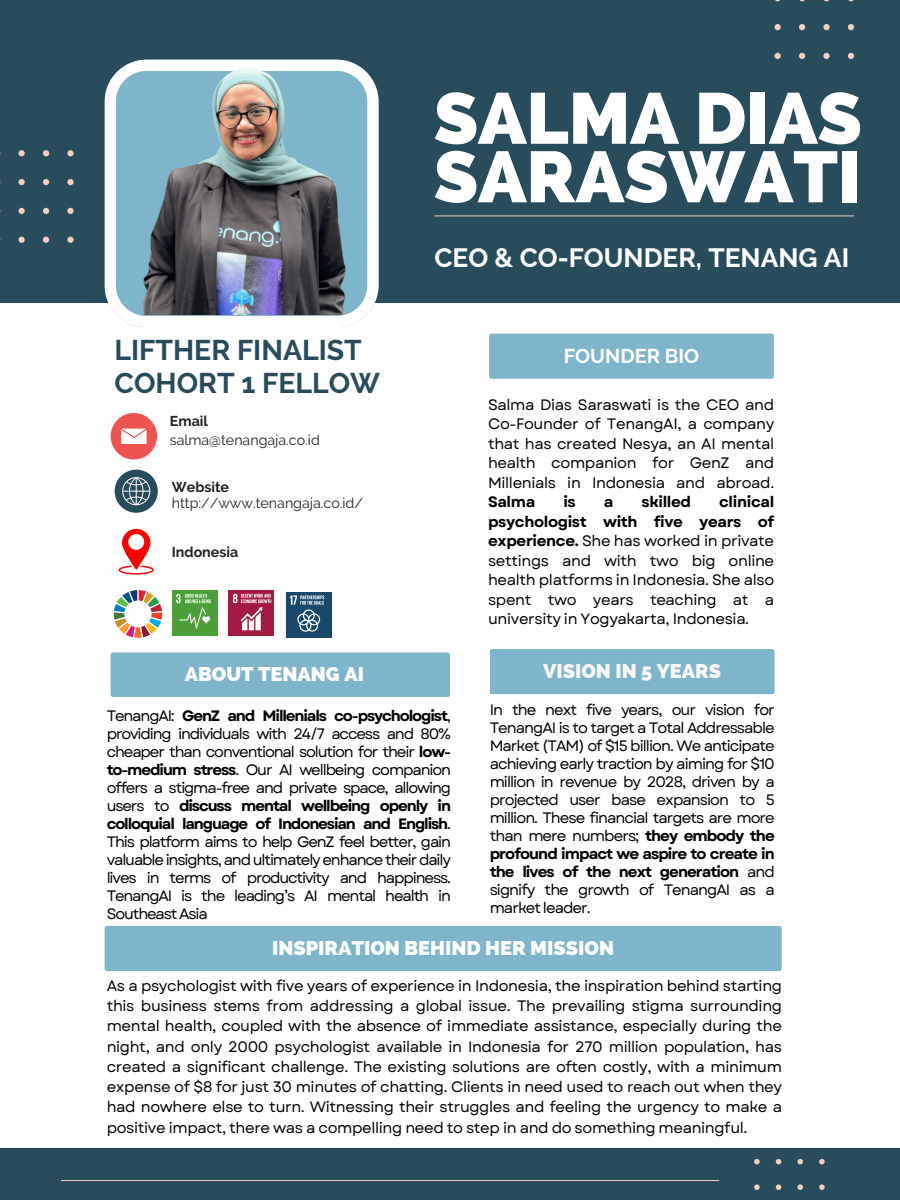
<style>
.page{position:relative;width:900px;height:1200px;background:#fff}
.page>*{position:absolute;margin:0;border:0;box-sizing:border-box;transform-origin:0 0}
.t1{font:800 72px/58.5px "Raleway";color:#fff}
.t2{font:700 28.4px/33.3px "Raleway";color:#294c5d}
.t3{font:700 26.4px "Raleway";color:#fff}
.t4{font:800 20px "Raleway";color:#f8f7f4}
.t5{font:700 20px "Raleway";color:#fff}
.t6{font:800 19.9px "Raleway";color:#fff}
.t7{font:15.1px/18px "Garet";letter-spacing:-.025em;color:#000;text-align:justify}
.t8{font:700 15.1px "Garet";letter-spacing:-.025em;color:#000}
.t9{font:14.3px "Raleway";color:#222}
.t10{font:700 14.3px "Raleway";color:#222}
.s1{font-weight:700}
</style>
<div class="page">
<div style="left:0;top:0;width:900px;height:303px;background:#294c5d"></div>
<div style="left:0;top:1148px;width:900px;height:52px;background:#294c5d"></div>
<hr style="left:434px;top:216px;width:420px;height:1px;background:#f1cfc1">
<hr style="left:61px;top:1180px;width:658px;height:1px;background:#f1cfc1">
<svg style="left:775px;top:0;width:79px;height:59px"></svg>
<svg style="left:0;top:150px;width:50px;height:93px"></svg>
<svg style="left:754px;top:1159px;width:71px;height:31px"></svg>
<div style="left:490px;top:649px;width:285px;height:45px;background:#7fb5ca;border-radius:2px"></div>
<div style="left:111px;top:652px;width:339px;height:45px;background:#7fb5ca;border-radius:2px"></div>
<svg style="left:116px;top:314px;width:251px;height:13px"></svg>
<div style="left:111px;top:413px;width:46px;height:47px;background:#ef5350;border-radius:50%"></div>
<svg style="left:121px;top:429px;width:26px;height:15px"></svg>
<div style="left:489px;top:334px;width:285px;height:45px;background:#7fb5ca;border-radius:2px"></div>
<div style="left:105px;top:926px;width:677px;height:45px;background:#7fb5ca;border-radius:2px"></div>
<svg style="left:115px;top:470px;width:43px;height:43px"></svg>
<img style="left:67px;top:59px;width:312px;height:255px">
<svg style="left:119px;top:529px;width:35px;height:46px"></svg>
<svg style="left:114px;top:590px;width:48px;height:48px"></svg>
<div style="left:172px;top:590px;width:46px;height:46px;background:#4c9f38"></div>
<svg style="left:176px;top:594px;width:35px;height:35px"></svg>
<div style="left:229px;top:590px;width:45px;height:46px;background:#a21942"></div>
<svg style="left:233px;top:594px;width:38px;height:36px"></svg>
<div style="left:286px;top:592px;width:45px;height:45px;background:#19486a"></div>
<svg style="left:290px;top:595px;width:34px;height:37px"></svg>
<h1 class="t1" style="left:434px;top:89px;width:430px">SALMA DIAS<br>SARASWATI</h1>
<h2 class="t2" style="left:115px;top:333px;width:267px">LIFTHER FINALIST<br>COHORT 1 FELLOW</h2>
<p class="t10" style="left:170px;top:412px;width:40px">Email</p>
<p class="t9" style="left:170px;top:432px;width:152px">salma@tenangaja.co.id</p>
<p class="t10" style="left:172px;top:478px;width:59px">Website</p>
<p class="t9" style="left:172px;top:495px;width:193px">http://www.tenangaja.co.id/</p>
<p class="t10" style="left:172px;top:543px;width:68px">Indonesia</p>
<h3 class="t3" style="left:434px;top:242px;width:416px">CEO &amp; CO-FOUNDER, TENANG AI</h3>
<h3 class="t5" style="left:564px;top:344px;width:137px">FOUNDER BIO</h3>
<p class="t7" style="left:488px;top:395px;width:288px;line-height:19.5px">Salma Dias Saraswati is the CEO and Co-Founder of TenangAI, a company that has created Nesya, an AI mental health companion for GenZ and Millenials in Indonesia and abroad.</p>
<p class="t8" style="left:488px;top:491px;width:49px">Salma</p>
<p class="t8" style="left:563px;top:491px;width:14px">is</p>
<p class="t8" style="left:604px;top:491px;width:11px">a</p>
<p class="t8" style="left:641px;top:491px;width:51px">skilled</p>
<p class="t7" style="left:488px;top:492px;width:288px;line-height:19.5px;text-indent:231px"><span class="s1">clinical psychologist with five years of experience.</span> She has worked in private settings and with two big online health platforms in Indonesia. She also spent two years teaching at a university in Yogyakarta, Indonesia.</p>
<h3 class="t6" style="left:185px;top:662px;width:181px">ABOUT TENANG AI</h3>
<h3 class="t4" style="left:543px;top:659px;width:180px">VISION IN 5 YEARS</h3>
<p class="t7" style="left:107px;top:706px;width:346px">TenangAI: <span class="s1">GenZ and Millenials co-psychologist</span>, providing individuals with 24/7 access and 80% cheaper than conventional solution for their <span class="s1">low&shy;to-medium stress</span>. Our AI wellbeing companion offers a stigma-free and private space, allowing users to <span class="s1">discuss mental wellbeing openly in colloquial language of Indonesian and English</span>.<br>This platform aims to help GenZ feel better, gain valuable insights, and ultimately enhance their daily lives in terms of productivity and happiness.<br>TenangAI is the leading’s AI mental health in Southeast Asia</p>
<p class="t7" style="left:490px;top:700px;width:287px">In the next five years, our vision for TenangAI is to target a Total Addressable Market (TAM) of $15 billion. We anticipate achieving early traction by aiming for $10 million in revenue by 2028, driven by a projected user base expansion to 5 million. These financial targets are more than mere numbers; <span class="s1">they embody the profound impact we aspire to create in the lives of the next generation</span> and signify the growth of TenangAI as a market leader.</p>
<h3 class="t6" style="left:272px;top:937px;width:343px">INSPIRATION BEHIND HER MISSION</h3>
<p class="t7" style="left:107px;top:976px;width:677px;line-height:20.2px">As a psychologist with five years of experience in Indonesia, the inspiration behind starting this business stems from addressing a global issue. The prevailing stigma surrounding mental health, coupled with the absence of immediate assistance, especially during the night, and only 2000 psychologist available in Indonesia for 270 million population, has created a significant challenge. The existing solutions are often costly, with a minimum expense of $8 for just 30 minutes of chatting. Clients in need used to reach out when they had nowhere else to turn. Witnessing their struggles and feeling the urgency to make a positive impact, there was a compelling need to step in and do something meaningful.</p>
</div>
